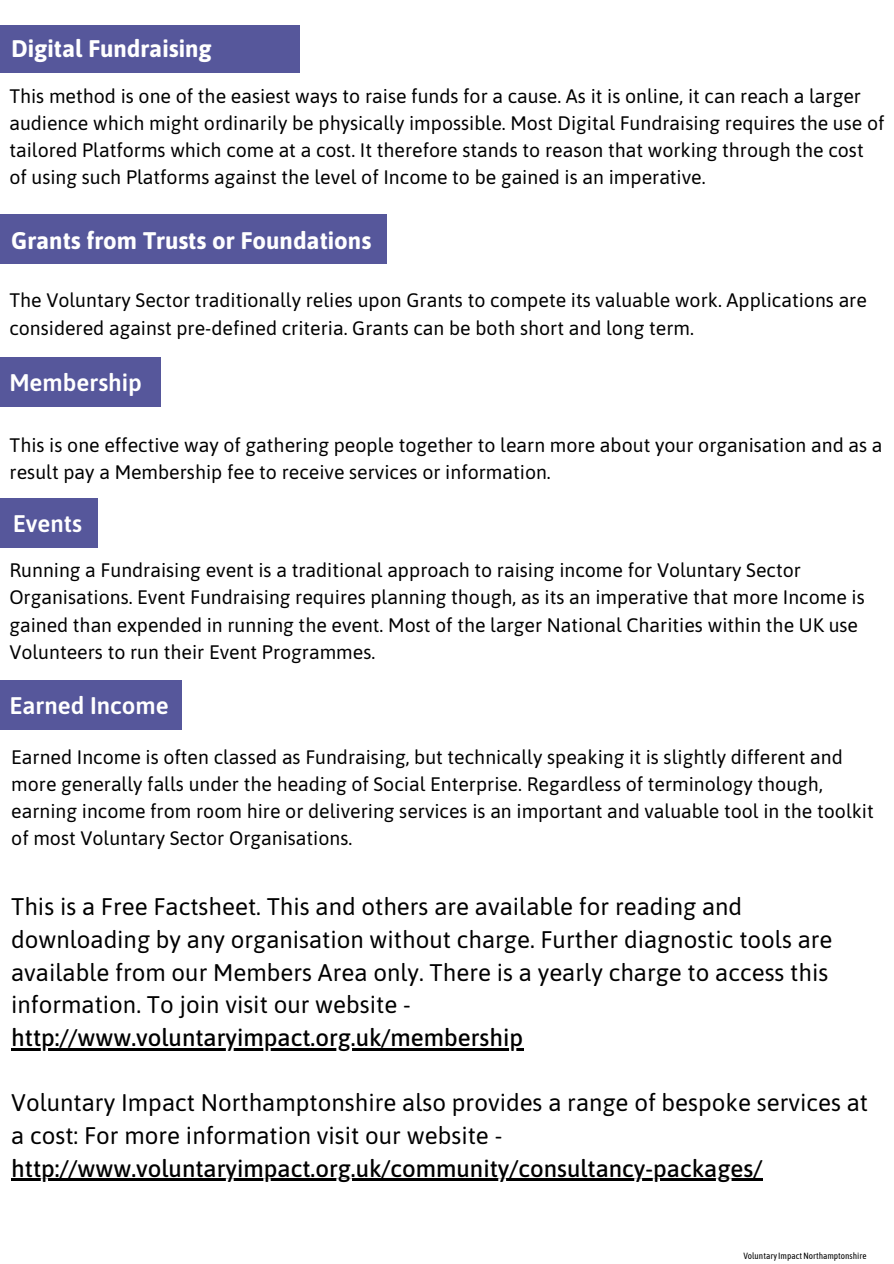
<style>
.page{position:relative;width:894px;height:1264px;background:#fff}
.page>*{position:absolute;margin:0;border:0;box-sizing:border-box;transform-origin:0 0}
.t1{font:24px/32.7px "Asap";color:#000}
.t2{font:700 24px "Asap";color:#fff}
.t3{font:600 24px "Asap";color:#fff}
.t4{font:19.5px/27px "Asap";color:#000}
.t5{font:9px "Asap Condensed";color:#000}
.s1{font-weight:500}
</style>
<div class="page">
<div style="left:0;top:25px;width:300px;height:47px;background:#56579b"></div>
<div style="left:1px;top:214px;width:386px;height:49px;background:#56579b"></div>
<div style="left:0;top:357px;width:160px;height:50px;background:#56579b"></div>
<div style="left:0;top:498px;width:97px;height:50px;background:#56579b"></div>
<div style="left:0;top:680px;width:182px;height:49px;background:#56579b"></div>
<hr style="left:11px;top:1048px;width:512px;height:2px;background:#000">
<hr style="left:11px;top:1178px;width:751px;height:2px;background:#000">
<p class="t2" style="left:11px;top:35px;width:202px">Digital Fundraising</p>
<p class="t4" style="left:9px;top:82px;width:876px">This method is one of the easiest ways to raise funds for a cause. As it is online, it can reach a larger audience which might ordinarily be physically impossible. Most Digital Fundraising requires the use of tailored Platforms which come at a cost. It therefore stands to reason that working through the cost of using such Platforms against the level of Income to be gained is an imperative.</p>
<p class="t2" style="left:11px;top:227px;width:361px">Grants from Trusts or Foundations</p>
<p class="t4" style="left:9px;top:287px;width:858px">The Voluntary Sector traditionally relies upon Grants to compete its valuable work. Applications are considered against pre-defined criteria. Grants can be both short and long term.</p>
<p class="t3" style="left:9px;top:368px;width:134px">Membership</p>
<p class="t4" style="left:10px;top:432px;width:874px">This is one effective way of gathering people together to learn more about your organisation and as a result pay a Membership fee to receive services or information.</p>
<p class="t3" style="left:13px;top:509px;width:71px">Events</p>
<p class="t4" style="left:9px;top:557px;width:856px">Running a Fundraising event is a traditional approach to raising income for Voluntary Sector Organisations. Event Fundraising requires planning though, as its an imperative that more Income is gained than expended in running the event. Most of the larger National Charities within the UK use Volunteers to run their Event Programmes.</p>
<p class="t3" style="left:9px;top:691px;width:161px">Earned Income</p>
<p class="t4" style="left:11px;top:743px;width:863px">Earned Income is often classed as Fundraising, but technically speaking it is slightly different and more generally falls under the heading of Social Enterprise. Regardless of terminology though, earning income from room hire or delivering services is an important and valuable tool in the toolkit of most Voluntary Sector Organisations.</p>
<p class="t1" style="left:11px;top:890px;width:822px">This is a Free Factsheet. This and others are available for reading and downloading by any organisation without charge. Further diagnostic tools are available from our Members Area only. There is a yearly charge to access this information. To join visit our website - <span class="s1">http://www.voluntaryimpact.org.uk/membership</span></p>
<p class="t1" style="left:11px;top:1086px;width:858px">Voluntary Impact Northamptonshire also provides a range of bespoke services at a cost: For more information visit our website - <span class="s1">http://www.voluntaryimpact.org.uk/community/consultancy-packages/</span></p>
<p class="t5" style="left:743px;top:1250px;width:125px">VoluntaryImpactNorthamptonshire</p>
</div>
